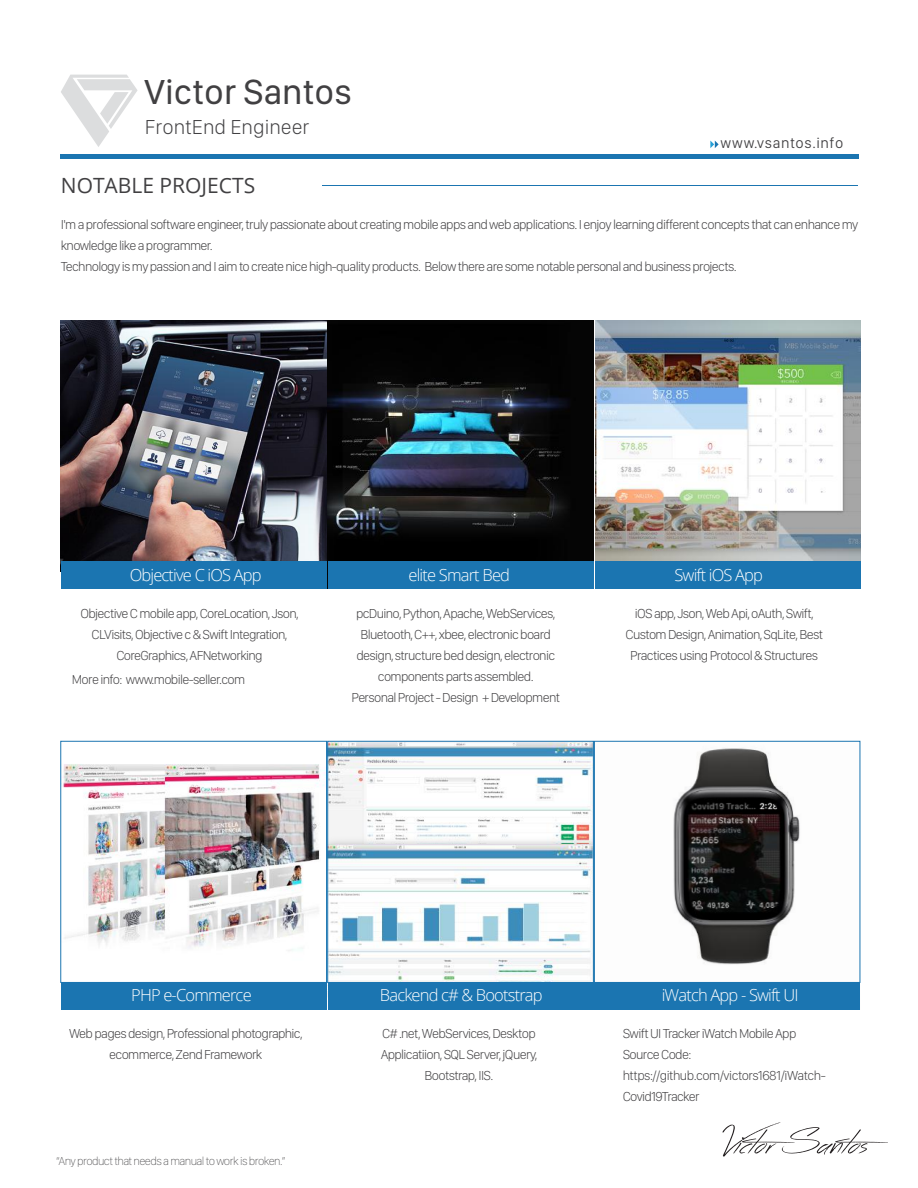
<style>
.page{position:relative;width:918px;height:1188px;background:#fff}
.page>*{position:absolute;margin:0;border:0;box-sizing:border-box;transform-origin:0 0}
.t1{font:36px "SF Compact Display";color:#414042}
.t2{font:100 21px "SF Compact Display";color:#414042}
.t3{font:21px "Open Sans";color:#414042}
.t4{font:300 16.5px "Open Sans";letter-spacing:-.05em;color:#fff}
.t5{font:300 15.15px "SF Compact Display";letter-spacing:.04em;color:#414042}
.t6{font:100 13.5px/21px "SF Compact Display";letter-spacing:-.05em;color:#414042;text-align:center}
.t7{font:200 12px "SF Compact Display";letter-spacing:-.05em;color:#414042}
</style>
<div class="page">
<hr style="left:323px;top:185px;width:535px;height:1px;background:#1b75b1">
<img style="left:61px;top:321px;width:266px;height:241px">
<div style="left:61px;top:562px;width:266px;height:27px;background:#1b75b1"></div>
<img style="left:63px;top:764px;width:262px;height:187px">
<div style="left:61px;top:982px;width:266px;height:28px;background:#1b75b1"></div>
<img style="left:328px;top:321px;width:265px;height:241px">
<div style="left:328px;top:562px;width:265px;height:27px;background:#1b75b1"></div>
<img style="left:330px;top:743px;width:261px;height:91px">
<img style="left:330px;top:834px;width:261px;height:10px">
<img style="left:330px;top:844px;width:261px;height:137px">
<div style="left:328px;top:982px;width:265px;height:28px;background:#1b75b1"></div>
<img style="left:595px;top:321px;width:266px;height:241px">
<div style="left:595px;top:562px;width:266px;height:27px;background:#1b75b1"></div>
<img style="left:673px;top:748px;width:127px;height:217px">
<div style="left:594px;top:982px;width:266px;height:28px;background:#1b75b1"></div>
<svg style="left:710px;top:141px;width:9px;height:7px"></svg>
<div style="left:60px;top:154px;width:798px;height:5px;background:#1b75b1"></div>
<div style="left:61px;top:741px;width:266px;height:242px;border:1px solid #1b75b1"></div>
<div style="left:328px;top:741px;width:265px;height:242px;border:1px solid #1b75b1"></div>
<div style="left:594px;top:741px;width:266px;height:242px;border:1px solid #1b75b1"></div>
<svg style="left:722px;top:1122px;width:166px;height:35px"></svg>
<svg style="left:61px;top:75px;width:77px;height:72px"></svg>
<h1 class="t1" style="left:144px;top:70px;width:209px">Victor Santos</h1>
<h2 class="t2" style="left:145px;top:114px;width:166px">FrontEnd Engineer</h2>
<p class="t5" style="left:720px;top:134px;width:124px">www.vsantos.info</p>
<h2 class="t3" style="left:61px;top:171px;width:196px">NOTABLE PROJECTS</h2>
<p class="t6" style="left:61px;top:214px;width:799px;text-align:left">I'm a professional software engineer, truly passionate about creating mobile apps and web applications. I enjoy learning different concepts that can enhance my knowledge like a programmer.<br>Technology is my passion and I aim to create nice high-quality products. Below there are some notable personal and business projects.</p>
<p class="t4" style="left:130px;top:563px;width:134px">Objective C iOS App</p>
<p class="t6" style="left:80px;top:603px;width:220px">Objective C mobile app, CoreLocation, Json,<br>CLVisits, Objective c &amp; Swift Integration,<br>CoreGraphics, AFNetworking</p>
<p class="t6" style="left:72px;top:669px;width:175px">More info: www.mobile-seller.com</p>
<p class="t4" style="left:408px;top:563px;width:103px">elite Smart Bed</p>
<p class="t6" style="left:352px;top:603px;width:210px">pcDuino, Python, Apache, WebServices, Bluetooth, C++, xbee, electronic board design, structure bed design, electronic components parts assembled.<br>Personal Project - Design + Development</p>
<p class="t4" style="left:674px;top:563px;width:90px">Swift iOS App</p>
<p class="t6" style="left:626px;top:603px;width:199px">iOS app, Json, Web Api, oAuth, Swift,<br>Custom Design, Animation, SqLite, Best<br>Practices using Protocol &amp; Structures</p>
<p class="t4" style="left:131px;top:984px;width:122px">PHP e-Commerce</p>
<p class="t6" style="left:69px;top:1023px;width:235px">Web pages design, Professional photographic, ecommerce, Zend Framework</p>
<p class="t7" style="left:56px;top:1153px;width:231px">“Any product that needs a manual to work is broken.”</p>
<p class="t4" style="left:380px;top:984px;width:164px">Backend c# &amp; Bootstrap</p>
<p class="t6" style="left:381px;top:1023px;width:158px">C# .net, WebServices, Desktop<br>Applicatiion, SQL Server, jQuery,<br>Bootstrap, IIS.</p>
<p class="t4" style="left:662px;top:984px;width:138px">iWatch App - Swift UI</p>
<p class="t6" style="left:623px;top:1023px;width:205px;text-align:left">Swift UI Tracker iWatch Mobile App<br>Source Code: https://github.com/victors1681/iWatch-<br>Covid19Tracker</p>
</div>
